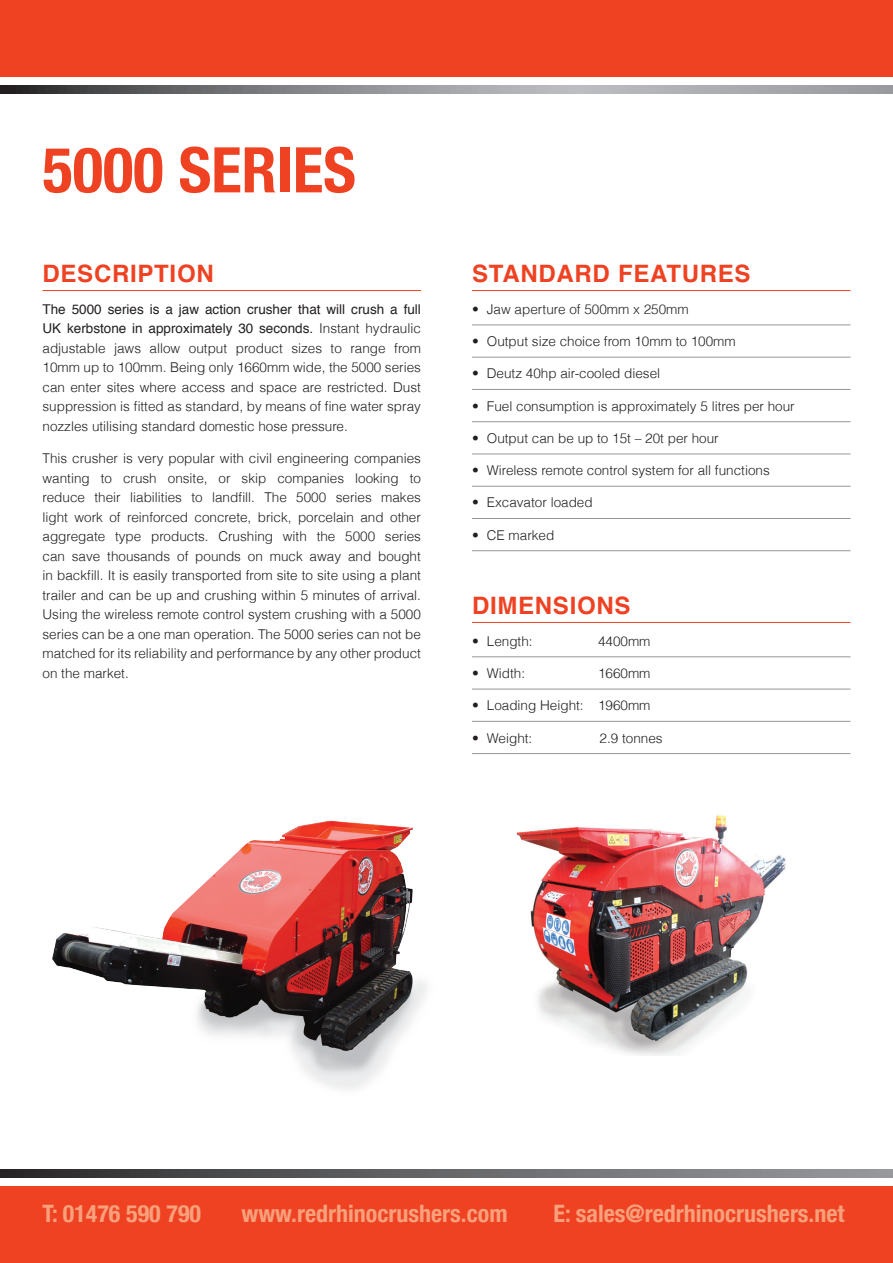
<style>
.page{position:relative;width:893px;height:1263px;background:#fff}
.page>*{position:absolute;margin:0;border:0;box-sizing:border-box;transform-origin:0 0}
.series_heads{font:700 condensed 63px "Helvetica Neue";color:#ef4222}
.series_heads-2{font:700 condensed 24px "Helvetica Neue";color:#f7a17c}
.subs{font:700 24px "Helvetica";letter-spacing:.03em;color:#ef4222}
.body_copy{font:300 13.5px/19.5px "Helvetica";color:#231f20;text-align:justify}
.spec_copy{font:300 13.5px "Helvetica";color:#231f20}
.s1{font-weight:400}
</style>
<div class="page">
<div style="left:0;top:0;width:893px;height:77px;background:#ef4222"></div>
<svg style="left:0;top:85px;width:893px;height:9px;background:#8b8c8f"></svg>
<div style="left:0;top:1186px;width:893px;height:77px;background:#ef4222"></div>
<svg style="left:0;top:1169px;width:893px;height:9px;background:#636466"></svg>
<hr style="left:43px;top:290px;width:378px;height:1px;background:#ef4222">
<hr style="left:472px;top:290px;width:378px;height:1px;background:#ef4222">
<hr style="left:472px;top:325px;width:378px;height:1px;background:#939598">
<hr style="left:472px;top:357px;width:378px;height:1px;background:#939598">
<hr style="left:472px;top:389px;width:378px;height:1px;background:#939598">
<hr style="left:472px;top:421px;width:378px;height:1px;background:#939598">
<hr style="left:472px;top:454px;width:378px;height:1px;background:#939598">
<hr style="left:472px;top:486px;width:378px;height:1px;background:#939598">
<hr style="left:472px;top:518px;width:378px;height:1px;background:#939598">
<hr style="left:472px;top:550px;width:378px;height:1px;background:#939598">
<hr style="left:472px;top:622px;width:378px;height:1px;background:#ef4222">
<hr style="left:472px;top:656px;width:378px;height:1px;background:#939598">
<hr style="left:472px;top:689px;width:378px;height:1px;background:#939598">
<hr style="left:472px;top:721px;width:378px;height:1px;background:#939598">
<hr style="left:472px;top:753px;width:378px;height:1px;background:#939598">
<img style="left:52px;top:820px;width:375px;height:269px">
<img style="left:516px;top:814px;width:270px;height:241px">
<p class="series_heads" style="left:43px;top:118px;width:315px">5000 SERIES</p>
<p class="subs" style="left:43px;top:254px;width:173px">DESCRIPTION</p>
<p class="body_copy" style="left:43px;top:299px;width:380px"><span class="s1">The 5000 series is a jaw action crusher that will crush a full UK kerbstone in approximately 30 seconds.</span> Instant hydraulic adjustable jaws allow output product sizes to range from 10mm up to 100mm. Being only 1660mm wide, the 5000 series can enter sites where access and space are restricted. Dust suppression is fitted as standard, by means of fine water spray nozzles utilising standard domestic hose pressure.</p>
<p class="body_copy" style="left:43px;top:448px;width:380px">This crusher is very popular with civil engineering companies wanting to crush onsite, or skip companies looking to reduce their liabilities to landfill. The 5000 series makes light work of reinforced concrete, brick, porcelain and other aggregate type products. Crushing with the 5000 series can save thousands of pounds on muck away and bought in backfill. It is easily transported from site to site using a plant trailer and can be up and crushing within 5 minutes of arrival.<br>Using the wireless remote control system crushing with a 5000 series can be a one man operation. The 5000 series can not be matched for its reliability and performance by any other product on the market.</p>
<p class="subs" style="left:472px;top:254px;width:280px">STANDARD FEATURES</p>
<p class="spec_copy" style="left:472px;top:298px;width:218px">• Jaw aperture of 500mm x 250mm</p>
<p class="spec_copy" style="left:472px;top:331px;width:265px">• Output size choice from 10mm to 100mm</p>
<p class="spec_copy" style="left:472px;top:363px;width:190px">• Deutz 40hp air-cooled diesel</p>
<p class="spec_copy" style="left:472px;top:395px;width:324px">• Fuel consumption is approximately 5 litres per hour</p>
<p class="spec_copy" style="left:472px;top:427px;width:248px">• Output can be up to 15t – 20t per hour</p>
<p class="spec_copy" style="left:472px;top:460px;width:299px">• Wireless remote control system for all functions</p>
<p class="spec_copy" style="left:472px;top:492px;width:122px">• Excavator loaded</p>
<p class="spec_copy" style="left:472px;top:524px;width:84px">• CE marked</p>
<p class="subs" style="left:472px;top:586px;width:160px">DIMENSIONS</p>
<p class="spec_copy" style="left:472px;top:630px;width:62px">• Length:</p>
<p class="spec_copy" style="left:598px;top:630px;width:54px">4400mm</p>
<p class="spec_copy" style="left:472px;top:662px;width:55px">• Width:</p>
<p class="spec_copy" style="left:598px;top:662px;width:54px">1660mm</p>
<p class="spec_copy" style="left:472px;top:695px;width:180px">• Loading Height: 1960mm</p>
<p class="spec_copy" style="left:472px;top:727px;width:62px">• Weight:</p>
<p class="spec_copy" style="left:600px;top:727px;width:65px">2.9 tonnes</p>
<p class="series_heads-2" style="left:43px;top:1194px;width:160px">T: 01476 590 790</p>
<p class="series_heads-2" style="left:241px;top:1194px;width:268px">www.redrhinocrushers.com</p>
<p class="series_heads-2" style="left:554px;top:1194px;width:292px">E: sales@redrhinocrushers.net</p>
</div>
